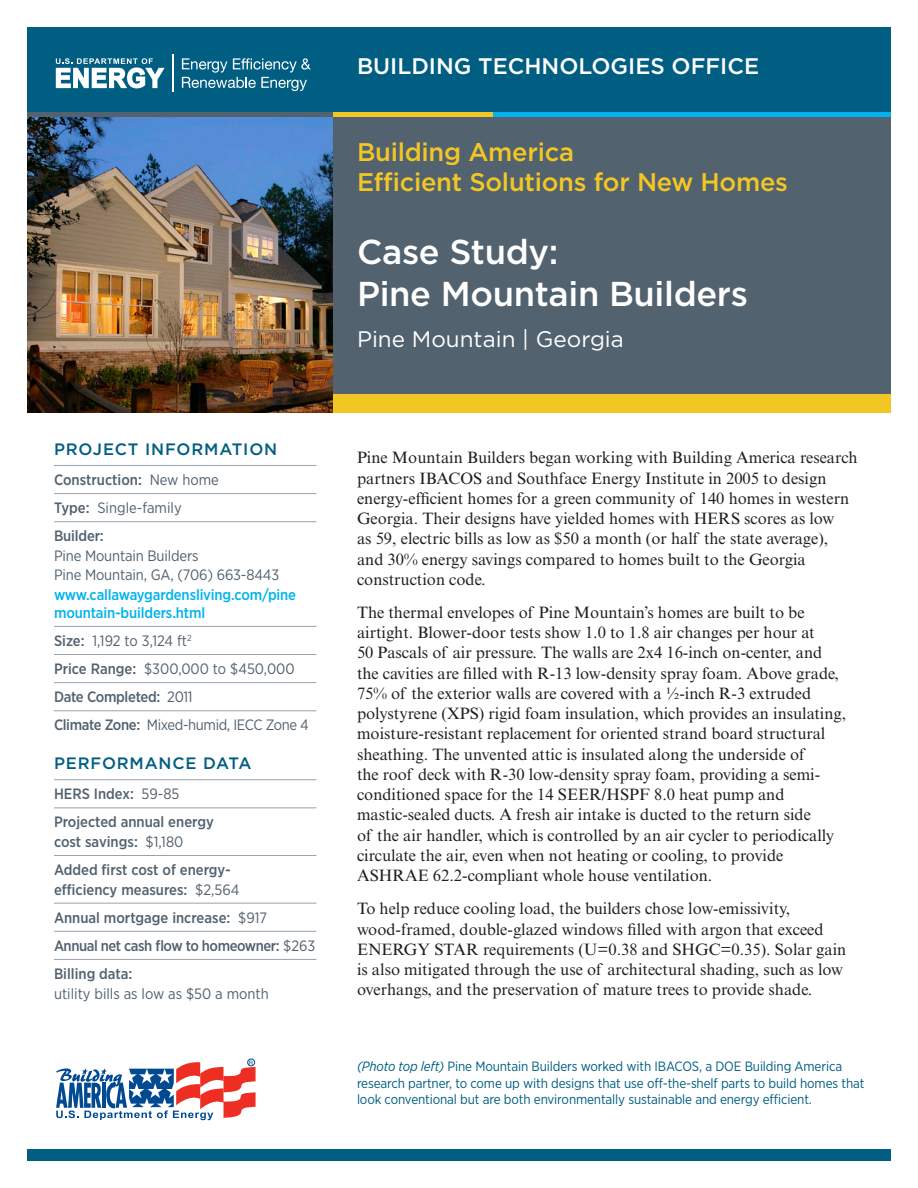
<style>
.page{position:relative;width:918px;height:1188px;background:#fff}
.page>*{position:absolute;margin:0;border:0;box-sizing:border-box;transform-origin:0 0}
.t1{font:500 34.5px "Gotham";letter-spacing:-.01em;color:#fff}
.t2{font:500 25.5px/30.6px "Gotham";letter-spacing:-.01em;color:#f3c723}
.t3{font:500 22.5px "Gotham";color:#fff}
.HEADER_1{font:22.5px "Gotham";color:#fff}
.BODY{font:16.5px/20.2px "Times New Roman MT Std";color:#231f20}
.SIDEBAR_HEADER{font:500 16.5px "Gotham";letter-spacing:.05em;color:#005e82}
.SIDEBAR_TEXT_Bold_Lt{font:15px/19.5px "Gotham Narrow";letter-spacing:-.01em;color:#52626f}
.SIDEBAR_TEXT_Bold_Lt-2{font:500 15px/19.5px "Gotham Narrow";color:#52626f}
.SIDEBAR_TEXT_Bold_Lt-3{font:500 15px "Gotham Narrow";letter-spacing:-.03em;color:#52626f}
.SIDEBAR_TEXT_Bold_Lt-4{font:500 15px "Gotham Narrow";letter-spacing:-.01em;color:#00b3ee}
.SIDEBAR_TEXT_Bold_Lt-5{font:500 15px "Gotham Narrow";letter-spacing:-.02em;color:#52626f}
.t4{font:13.5px/16.2px "Gotham Narrow";letter-spacing:-.01em;color:#005e82}
.t5{font:6px "Helvetica";color:#014990}
.s1{font-weight:400}
.s2{font-weight:500}
.s3{font-weight:500;color:#00b3ee}
.s4{font-style:italic}
</style>
<div class="page">
<div style="left:322px;top:115px;width:569px;height:279px;background:#52626f"></div>
<div style="left:322px;top:394px;width:569px;height:18px;background:#f3c723"></div>
<img style="left:27px;top:117px;width:306px;height:295px">
<div style="left:27px;top:1149px;width:864px;height:12px;background:#005e82"></div>
<div style="left:27px;top:27px;width:864px;height:85px;background:#005e82"></div>
<svg style="left:56px;top:58px;width:109px;height:30px"></svg>
<hr style="left:173px;top:55px;width:1px;height:37px;background:#fff">
<svg style="left:182px;top:58px;width:129px;height:33px"></svg>
<div style="left:492px;top:112px;width:399px;height:5px;background:#00b3ee"></div>
<div style="left:333px;top:112px;width:160px;height:5px;background:#f3c723"></div>
<div style="left:27px;top:112px;width:306px;height:5px;background:#52626f"></div>
<hr style="left:54px;top:465px;width:262px;height:1px;background:#9aa2ad">
<hr style="left:54px;top:493px;width:262px;height:1px;background:#9aa2ad">
<hr style="left:54px;top:521px;width:262px;height:1px;background:#9aa2ad">
<hr style="left:54px;top:626px;width:262px;height:1px;background:#9aa2ad">
<hr style="left:54px;top:654px;width:262px;height:1px;background:#9aa2ad">
<hr style="left:54px;top:682px;width:262px;height:1px;background:#9aa2ad">
<hr style="left:54px;top:711px;width:262px;height:1px;background:#9aa2ad">
<hr style="left:54px;top:779px;width:262px;height:1px;background:#9aa2ad">
<hr style="left:54px;top:808px;width:262px;height:1px;background:#9aa2ad">
<hr style="left:54px;top:855px;width:262px;height:1px;background:#9aa2ad">
<hr style="left:54px;top:903px;width:262px;height:1px;background:#9aa2ad">
<hr style="left:54px;top:931px;width:262px;height:1px;background:#9aa2ad">
<hr style="left:54px;top:959px;width:262px;height:1px;background:#9aa2ad">
<svg style="left:56px;top:1061px;width:200px;height:59px"></svg>
<div style="left:247px;top:1059px;width:8px;height:7px;border:1px solid #014990;border-radius:50%"></div>
<p class="t3" style="left:357px;top:54px;width:404px">BUILDING TECHNOLOGIES OFFICE</p>
<p class="t2" style="left:357px;top:136px;width:433px">Building America<br>Efficient Solutions for New Homes</p>
<p class="SIDEBAR_HEADER" style="left:54px;top:440px;width:225px">PROJECT INFORMATION</p>
<p class="SIDEBAR_TEXT_Bold_Lt-2" style="left:54px;top:470px;width:166px">Construction: <span class="s1">New home</span></p>
<p class="SIDEBAR_TEXT_Bold_Lt" style="left:54px;top:498px;width:129px"><span class="s2">Type:</span> Single-family</p>
<p class="SIDEBAR_TEXT_Bold_Lt" style="left:54px;top:526px;width:244px"><span class="s2">Builder:<br></span>Pine Mountain Builders<br>Pine Mountain, GA, (706) 663-8443 <span class="s3">www.callawaygardensliving.com/pine</span></p>
<p class="SIDEBAR_TEXT_Bold_Lt-4" style="left:54px;top:603px;width:153px">mountain-builders.html</p>
<p class="SIDEBAR_TEXT_Bold_Lt" style="left:54px;top:631px;width:139px"><span class="s2">Size:</span> 1,192 to 3,124 ft<sup>2</sup></p>
<p class="SIDEBAR_TEXT_Bold_Lt" style="left:54px;top:659px;width:242px"><span class="s2">Price Range:</span> $300,000 to $450,000</p>
<p class="SIDEBAR_TEXT_Bold_Lt-5" style="left:54px;top:688px;width:140px">Date Completed: <span class="s1">2011</span></p>
<p class="SIDEBAR_TEXT_Bold_Lt" style="left:54px;top:715px;width:256px"><span class="s2">Climate Zone:</span> Mixed-humid, IECC Zone 4</p>
<p class="SIDEBAR_HEADER" style="left:54px;top:754px;width:199px">PERFORMANCE DATA</p>
<p class="SIDEBAR_TEXT_Bold_Lt-2" style="left:54px;top:784px;width:127px">HERS Index: <span class="s1">59-85</span></p>
<p class="SIDEBAR_TEXT_Bold_Lt-2" style="left:54px;top:812px;width:161px">Projected annual energy cost savings: <span class="s1">$1,180</span></p>
<p class="SIDEBAR_TEXT_Bold_Lt-2" style="left:54px;top:860px;width:187px">Added first cost of energy&shy;efficiency measures: <span class="s1">$2,564</span></p>
<p class="SIDEBAR_TEXT_Bold_Lt-2" style="left:54px;top:908px;width:215px">Annual mortgage increase: <span class="s1">$917</span></p>
<p class="SIDEBAR_TEXT_Bold_Lt-3" style="left:54px;top:936px;width:263px">Annual net cash flow to homeowner: <span class="s1">$263</span></p>
<p class="SIDEBAR_TEXT_Bold_Lt" style="left:54px;top:964px;width:216px"><span class="s2">Billing data:<br></span>utility bills as low as $50 a month</p>
<p class="t1" style="left:357px;top:232px;width:203px">Case Study:</p>
<p class="t1" style="left:357px;top:274px;width:393px">Pine Mountain Builders</p>
<p class="HEADER_1" style="left:357px;top:327px;width:268px">Pine Mountain | Georgia</p>
<p class="BODY" style="left:357px;top:448px;width:502px">Pine Mountain Builders began working with Building America research partners IBACOS and Southface Energy Institute in 2005 to design energy-efficient homes for a green community of 140 homes in western Georgia. Their designs have yielded homes with HERS scores as low<br>as 59, electric bills as low as $50 a month (or half the state average), and 30% energy savings compared to homes built to the Georgia construction code.</p>
<p class="BODY" style="left:357px;top:602px;width:491px">The thermal envelopes of Pine Mountain’s homes are built to be airtight. Blower-door tests show 1.0 to 1.8 air changes per hour at<br>50 Pascals of air pressure. The walls are 2x4 16-inch on-center, and the cavities are filled with R-13 low-density spray foam. Above grade, 75% of the exterior walls are covered with a ½-inch R-3 extruded polystyrene (XPS) rigid foam insulation, which provides an insulating, moisture-resistant replacement for oriented strand board structural sheathing. The unvented attic is insulated along the underside of<br>the roof deck with R-30 low-density spray foam, providing a semi&shy;conditioned space for the 14 SEER/HSPF 8.0 heat pump and mastic-sealed ducts. A fresh air intake is ducted to the return side<br>of the air handler, which is controlled by an air cycler to periodically circulate the air, even when not heating or cooling, to provide ASHRAE 62.2-compliant whole house ventilation.</p>
<p class="BODY" style="left:357px;top:899px;width:491px">To help reduce cooling load, the builders chose low-emissivity, wood-framed, double-glazed windows filled with argon that exceed ENERGY STAR requirements (U=0.38 and SHGC=0.35). Solar gain is also mitigated through the use of architectural shading, such as low overhangs, and the preservation of mature trees to provide shade.</p>
<p class="t5" style="left:249px;top:1058px;width:6px">R</p>
<p class="t4" style="left:357px;top:1058px;width:509px"><span class="s4">(Photo top left)</span> Pine Mountain Builders worked with IBACOS, a DOE Building America research partner, to come up with designs that use off-the-shelf parts to build homes that look conventional but are both environmentally sustainable and energy efficient.</p>
</div>
